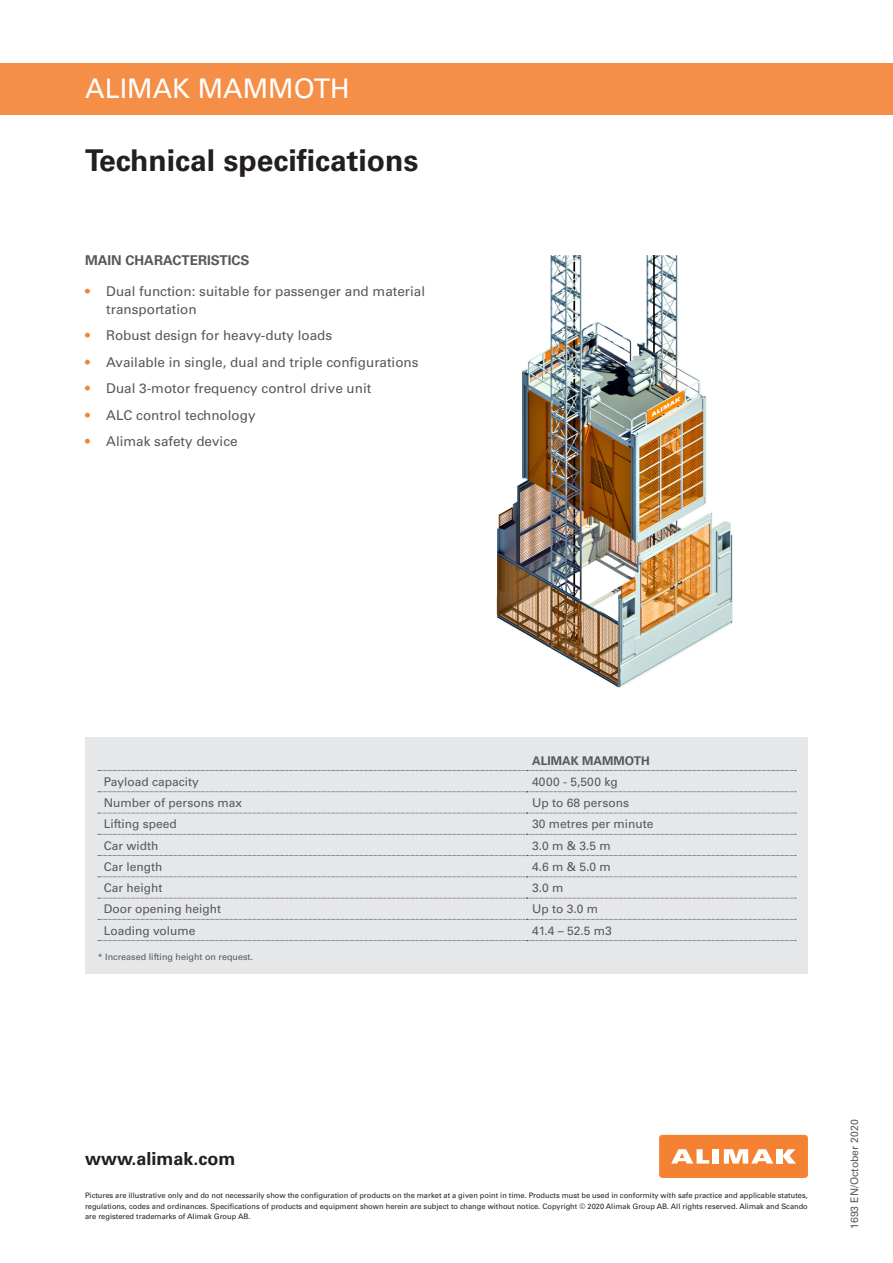
<style>
.page{position:relative;width:893px;height:1263px;background:#fff}
.page>*{position:absolute;margin:0;border:0;box-sizing:border-box;transform-origin:0 0}
.t1{font:700 30px "Univers LT Std";color:#231f20}
.t2{font:27px "Univers LT Std";color:#fff}
.t3{font:700 18px "Univers LT Std";color:#231f20}
.t4{font:13.5px/18px "Univers LT Std";color:#57585a}
.Headline{font:700 13.5px "Univers LT Std";color:#57585a}
.Table_text{font:12px "Univers LT Std";color:#57585a}
.Table_text-2{font:700 12px "Univers LT Std";color:#57585a}
.Table_text-3{font:12px "Univers LT Std";letter-spacing:.03em;color:#57585a}
.Date{font:10.5px "Univers LT Std";color:#57585a}
.Table_footnote{font:9px "Univers LT Std";color:#57585a}
.t5{font:7.5px/10.5px "Univers LT Std";color:#231f20;text-align:justify}
.s1{color:#f48232}
</style>
<div class="page">
<img style="left:496px;top:255px;width:237px;height:433px">
<div style="left:659px;top:1135px;width:149px;height:43px;background:#f48232;border-radius:3px"></div>
<div style="left:713px;top:1149px;width:6px;height:14px;background:#fff"></div>
<div style="left:776px;top:1149px;width:7px;height:14px;background:#fff"></div>
<svg style="left:783px;top:1149px;width:13px;height:14px"></svg>
<svg style="left:671px;top:1149px;width:38px;height:14px"></svg>
<svg style="left:724px;top:1149px;width:49px;height:14px"></svg>
<div style="left:85px;top:738px;width:723px;height:236px;background:#e6e7e9"></div>
<svg style="left:98px;top:770px;width:698px;height:1px"></svg>
<svg style="left:98px;top:791px;width:698px;height:1px"></svg>
<svg style="left:98px;top:813px;width:698px;height:1px"></svg>
<svg style="left:98px;top:834px;width:698px;height:1px"></svg>
<svg style="left:98px;top:855px;width:698px;height:1px"></svg>
<svg style="left:98px;top:876px;width:698px;height:1px"></svg>
<svg style="left:98px;top:898px;width:698px;height:1px"></svg>
<svg style="left:98px;top:919px;width:698px;height:1px"></svg>
<svg style="left:98px;top:940px;width:698px;height:1px"></svg>
<div style="left:0;top:64px;width:893px;height:51px;background:#f58e46"></div>
<h2 class="t2" style="left:85px;top:73px;width:266px">ALIMAK MAMMOTH</h2>
<p class="t1" style="left:85px;top:142px;width:335px">Technical specifications</p>
<p class="Headline" style="left:85px;top:252px;width:166px">MAIN CHARACTERISTICS</p>
<p class="t4" style="left:106px;top:282px;width:320px;text-indent:-21px"><span class="s1">•</span> Dual function: suitable for passenger and material transportation</p>
<p class="t4" style="left:85px;top:326px;width:249px"><span class="s1">•</span> Robust design for heavy-duty loads</p>
<p class="t4" style="left:85px;top:353px;width:335px"><span class="s1">•</span> Available in single, dual and triple configurations</p>
<p class="t4" style="left:85px;top:379px;width:288px"><span class="s1">•</span> Dual 3-motor frequency control drive unit</p>
<p class="t4" style="left:85px;top:406px;width:172px"><span class="s1">•</span> ALC control technology</p>
<p class="t4" style="left:85px;top:432px;width:154px"><span class="s1">•</span> Alimak safety device</p>
<p class="Table_text-2" style="left:532px;top:753px;width:119px">ALIMAK MAMMOTH</p>
<p class="Table_text" style="left:104px;top:774px;width:97px">Payload capacity</p>
<p class="Table_text-3" style="left:532px;top:774px;width:87px">4000 - 5,500 kg</p>
<p class="Table_text" style="left:104px;top:796px;width:140px">Number of persons max</p>
<p class="Table_text" style="left:532px;top:796px;width:98px">Up to 68 persons</p>
<p class="Table_text" style="left:104px;top:817px;width:75px">Lifting speed</p>
<p class="Table_text" style="left:532px;top:817px;width:123px">30 metres per minute</p>
<p class="Table_text" style="left:104px;top:838px;width:56px">Car width</p>
<p class="Table_text" style="left:532px;top:838px;width:80px">3.0 m &amp; 3.5 m</p>
<p class="Table_text" style="left:104px;top:859px;width:60px">Car length</p>
<p class="Table_text" style="left:532px;top:859px;width:80px">4.6 m &amp; 5.0 m</p>
<p class="Table_text" style="left:104px;top:881px;width:60px">Car height</p>
<p class="Table_text" style="left:532px;top:881px;width:33px">3.0 m</p>
<p class="Table_text" style="left:104px;top:902px;width:119px">Door opening height</p>
<p class="Table_text" style="left:532px;top:902px;width:68px">Up to 3.0 m</p>
<p class="Table_text" style="left:104px;top:923px;width:93px">Loading volume</p>
<p class="Table_text" style="left:532px;top:923px;width:81px">41.4 – 52.5 m3</p>
<p class="Table_footnote" style="left:98px;top:951px;width:157px">* Increased lifting height on request.</p>
<h3 class="t3" style="left:85px;top:1148px;width:152px">www.alimak.com</h3>
<p class="t5" style="left:85px;top:1190px;width:724px">Pictures are illustrative only and do not necessarily show the configuration of products on the market at a given point in time. Products must be used in conformity with safe practice and applicable statutes, regulations, codes and ordinances. Specifications of products and equipment shown herein are subject to change without notice. Copyright © 2020 Alimak Group AB. All rights reserved. Alimak and Scando are registered trademarks of Alimak Group AB.</p>
<p class="Date" style="left:848px;top:1229px;width:111px;rotate:-90deg">1693 EN/October 2020</p>
</div>
